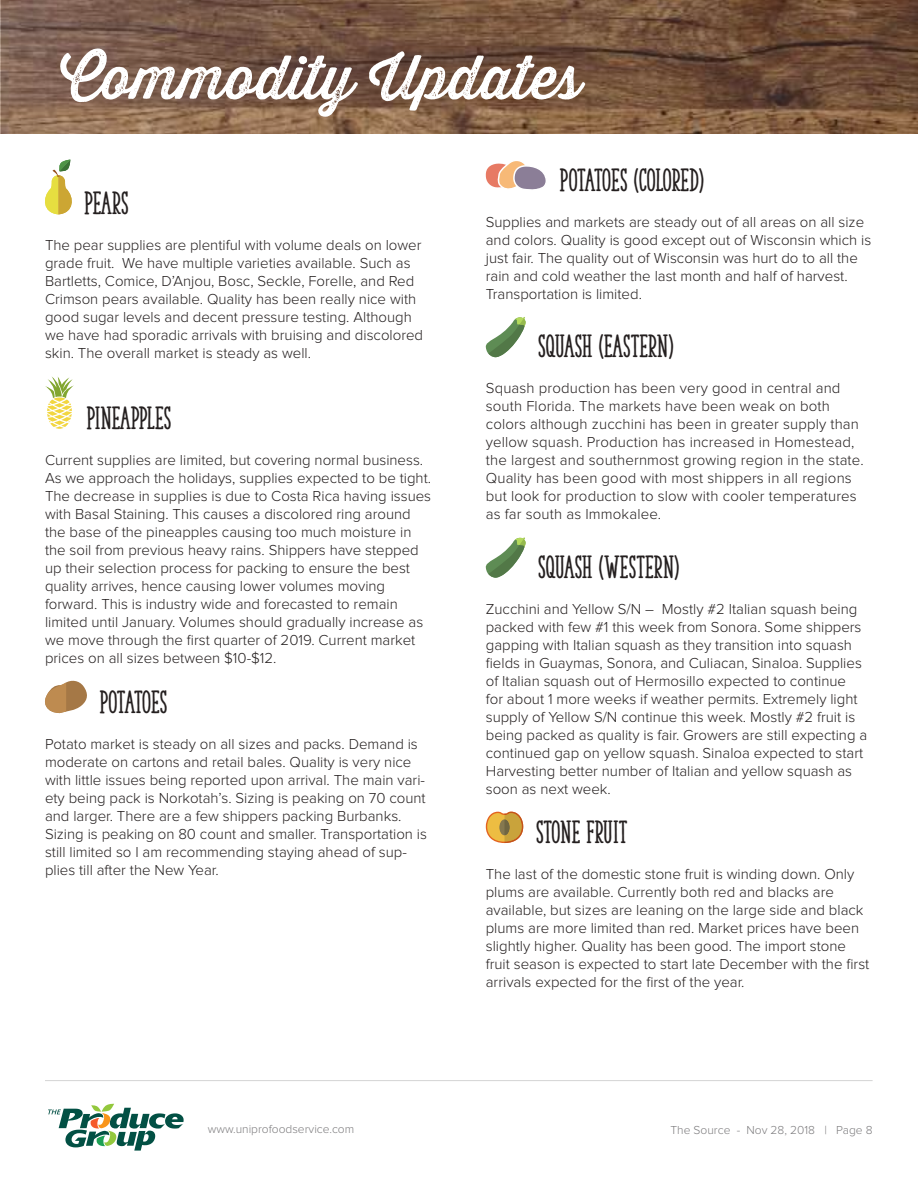
<style>
.page{position:relative;width:918px;height:1188px;background:#fff}
.page>*{position:absolute;margin:0;border:0;box-sizing:border-box;transform-origin:0 0}
.t1{font:60px "Thirsty Rough Reg One";color:#fff}
.t2{font:30px "The Serif Hand Extrablack";color:#241f1f}
.t3{font:30px "The Serif Hand Extrablack";letter-spacing:-.02em;color:#241f1f}
.t4{font:300 15px/18px "Proxima Nova";color:#241f1f}
.t5{font:300 12px "Proxima Nova";color:#7d7c7e}
</style>
<div class="page">
<hr style="left:45px;top:1080px;width:828px;height:1px;background:#d5d4d5">
<img style="left:1px;top:0;width:917px;height:134px">
<svg style="left:48px;top:1104px;width:136px;height:47px"></svg>
<svg style="left:45px;top:159px;width:27px;height:55px"></svg>
<svg style="left:45px;top:376px;width:29px;height:53px"></svg>
<svg style="left:45px;top:680px;width:42px;height:33px"></svg>
<svg style="left:485px;top:161px;width:61px;height:29px"></svg>
<svg style="left:485px;top:317px;width:41px;height:41px"></svg>
<svg style="left:485px;top:537px;width:41px;height:41px"></svg>
<svg style="left:486px;top:812px;width:37px;height:31px"></svg>
<h1 class="t1" style="left:60px;top:33px;width:523px">Commodity Updates</h1>
<h2 class="t2" style="left:85px;top:185px;width:46px">PEARS</h2>
<p class="t4" style="left:45px;top:237px;width:380px">The pear supplies are plentiful with volume deals on lower grade fruit. We have multiple varieties available. Such as Bartletts, Comice, D’Anjou, Bosc, Seckle, Forelle, and Red Crimson pears available. Quality has been really nice with good sugar levels and decent pressure testing. Although we have had sporadic arrivals with bruising and discolored skin. The overall market is steady as well.</p>
<h2 class="t2" style="left:87px;top:400px;width:86px">PINEAPPLES</h2>
<p class="t4" style="left:45px;top:451px;width:388px">Current supplies are limited, but covering normal business.<br>As we approach the holidays, supplies expected to be tight.<br>The decrease in supplies is due to Costa Rica having issues with Basal Staining. This causes a discolored ring around the base of the pineapples causing too much moisture in the soil from previous heavy rains. Shippers have stepped up their selection process for packing to ensure the best quality arrives, hence causing lower volumes moving forward. This is industry wide and forecasted to remain limited until January. Volumes should gradually increase as we move through the first quarter of 2019. Current market prices on all sizes between $10-$12.</p>
<h2 class="t3" style="left:100px;top:684px;width:69px">POTATOES</h2>
<p class="t4" style="left:45px;top:736px;width:384px">Potato market is steady on all sizes and packs. Demand is moderate on cartons and retail bales. Quality is very nice with little issues being reported upon arrival. The main vari&shy;ety being pack is Norkotah’s. Sizing is peaking on 70 count and larger. There are a few shippers packing Burbanks.<br>Sizing is peaking on 80 count and smaller. Transportation is still limited so I am recommending staying ahead of sup&shy;plies till after the New Year.</p>
<h2 class="t2" style="left:560px;top:162px;width:145px">POTATOES (COLORED)</h2>
<p class="t4" style="left:486px;top:213px;width:387px">Supplies and markets are steady out of all areas on all size and colors. Quality is good except out of Wisconsin which is just fair. The quality out of Wisconsin was hurt do to all the rain and cold weather the last month and half of harvest.<br>Transportation is limited.</p>
<h2 class="t2" style="left:538px;top:328px;width:137px">SQUASH (EASTERN)</h2>
<p class="t4" style="left:486px;top:380px;width:379px">Squash production has been very good in central and south Florida. The markets have been weak on both colors although zucchini has been in greater supply than yellow squash. Production has increased in Homestead, the largest and southernmost growing region in the state.<br>Quality has been good with most shippers in all regions but look for production to slow with cooler temperatures as far south as Immokalee.</p>
<h2 class="t2" style="left:538px;top:549px;width:142px">SQUASH (WESTERN)</h2>
<p class="t4" style="left:486px;top:600px;width:383px">Zucchini and Yellow S/N – Mostly #2 Italian squash being packed with few #1 this week from Sonora. Some shippers gapping with Italian squash as they transition into squash fields in Guaymas, Sonora, and Culiacan, Sinaloa. Supplies of Italian squash out of Hermosillo expected to continue<br>for about 1 more weeks if weather permits. Extremely light supply of Yellow S/N continue this week. Mostly #2 fruit is being packed as quality is fair. Growers are still expecting a continued gap on yellow squash. Sinaloa expected to start Harvesting better number of Italian and yellow squash as soon as next week.</p>
<h2 class="t2" style="left:536px;top:814px;width:93px">STONE FRUIT</h2>
<p class="t4" style="left:486px;top:866px;width:385px">The last of the domestic stone fruit is winding down. Only plums are available. Currently both red and blacks are available, but sizes are leaning on the large side and black plums are more limited than red. Market prices have been slightly higher. Quality has been good. The import stone fruit season is expected to start late December with the first arrivals expected for the first of the year.</p>
<p class="t5" style="left:208px;top:1124px;width:148px">www.uniprofoodservice.com</p>
<p class="t5" style="left:670px;top:1124px;width:204px">The Source - Nov 28, 2018 | Page 8</p>
</div>
